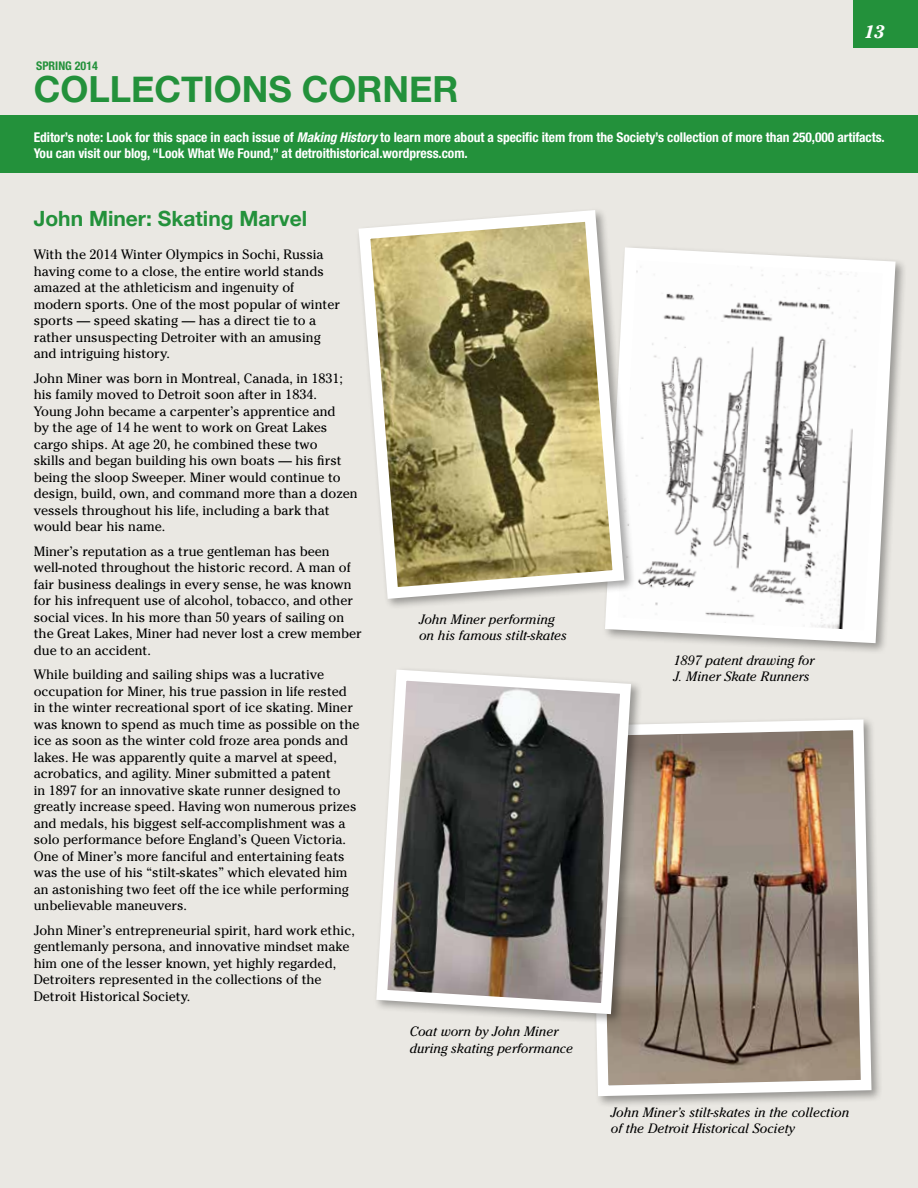
<style>
.page{position:relative;width:918px;height:1188px;background:#eae8e3}
.page>*{position:absolute;margin:0;border:0;box-sizing:border-box;transform-origin:0 0}
.t1{font:700 36px "Helvetica Neue";color:#23913b}
.t2{font:700 21px "Helvetica Neue";color:#23913b}
.t3{font:italic 700 18px "Cheltenham Std";color:#fff}
.t4{font:13.5px/16.5px "Cheltenham";color:#000}
.t5{font:700 condensed 13.5px/16.2px "Helvetica Neue";letter-spacing:-.005em;color:#fff}
.t6{font:italic 13.5px/16.2px "Cheltenham";color:#000}
.t7{font:700 condensed 12px "Helvetica Neue";color:#23913b}
.s1{font-style:italic}
</style>
<div class="page">
<div style="left:853px;top:0;width:65px;height:48px;background:#23913b"></div>
<div style="left:0;top:115px;width:918px;height:58px;background:#23913b"></div>
<svg style="left:605px;top:247px;width:297px;height:403px;background:#ecebeb"></svg>
<div style="left:356px;top:207px;width:280px;height:403px;background:#000;opacity:.35"></div>
<svg style="left:356px;top:207px;width:274px;height:398px;background:#b7af89"></svg>
<div style="left:587px;top:716px;width:296px;height:392px;background:#000;opacity:.35"></div>
<svg style="left:587px;top:716px;width:290px;height:386px;background:#a29386"></svg>
<div style="left:373px;top:667px;width:270px;height:359px;background:#000;opacity:.35"></div>
<svg style="left:373px;top:667px;width:264px;height:353px;background:#81807d"></svg>
<p class="t7" style="left:36px;top:59px;width:20px">spring</p>
<p class="t7" style="left:75px;top:59px;width:25px">2014</p>
<h1 class="t1" style="left:34px;top:57px;width:51px">Collections</h1>
<h1 class="t1" style="left:302px;top:57px;width:54px">Corner</h1>
<h3 class="t3" style="left:864px;top:21px;width:22px">13</h3>
<p class="t5" style="left:34px;top:129px;width:853px">Editor’s note: Look for this space in each issue of <span class="s1">Making History</span> to learn more about a specific item from the Society’s collection of more than 250,000 artifacts.<br>You can visit our blog, “Look What We Found,” at detroithistorical.wordpress.com.</p>
<h2 class="t2" style="left:34px;top:199px;width:275px">John Miner: Skating Marvel</h2>
<p class="t4" style="left:34px;top:246px;width:308px">With the 2014 Winter Olympics in Sochi, Russia having come to a close, the entire world stands amazed at the athleticism and ingenuity of modern sports. One of the most popular of winter sports — speed skating — has a direct tie to a rather unsuspecting Detroiter with an amusing and intriguing history.</p>
<p class="t4" style="left:34px;top:370px;width:326px">John Miner was born in Montreal, Canada, in 1831; his family moved to Detroit soon after in 1834.<br>Young John became a carpenter’s apprentice and<br>by the age of 14 he went to work on Great Lakes cargo ships. At age 20, he combined these two<br>skills and began building his own boats — his first being the sloop Sweeper. Miner would continue to design, build, own, and command more than a dozen vessels throughout his life, including a bark that would bear his name.</p>
<p class="t4" style="left:34px;top:543px;width:330px">Miner’s reputation as a true gentleman has been well-noted throughout the historic record. A man of fair business dealings in every sense, he was known for his infrequent use of alcohol, tobacco, and other social vices. In his more than 50 years of sailing on the Great Lakes, Miner had never lost a crew member due to an accident.</p>
<p class="t4" style="left:34px;top:666px;width:327px">While building and sailing ships was a lucrative occupation for Miner, his true passion in life rested in the winter recreational sport of ice skating. Miner was known to spend as much time as possible on the ice as soon as the winter cold froze area ponds and lakes. He was apparently quite a marvel at speed, acrobatics, and agility. Miner submitted a patent<br>in 1897 for an innovative skate runner designed to greatly increase speed. Having won numerous prizes and medals, his biggest self-accomplishment was a solo performance before England’s Queen Victoria.<br>One of Miner’s more fanciful and entertaining feats was the use of his “stilt-skates” which elevated him an astonishing two feet off the ice while performing unbelievable maneuvers.</p>
<p class="t4" style="left:34px;top:922px;width:323px">John Miner’s entrepreneurial spirit, hard work ethic, gentlemanly persona, and innovative mindset make him one of the lesser known, yet highly regarded, Detroiters represented in the collections of the Detroit Historical Society.</p>
<p class="t6" style="left:419px;top:611px;width:149px">John Miner performing on his famous stilt-skates</p>
<p class="t6" style="left:674px;top:652px;width:142px">1897 patent drawing for<br>J. Miner Skate Runners</p>
<p class="t6" style="left:410px;top:1023px;width:165px">Coat worn by John Miner during skating performance</p>
<p class="t6" style="left:611px;top:1104px;width:240px">John Miner’s stilt-skates in the collection of the Detroit Historical Society</p>
</div>
